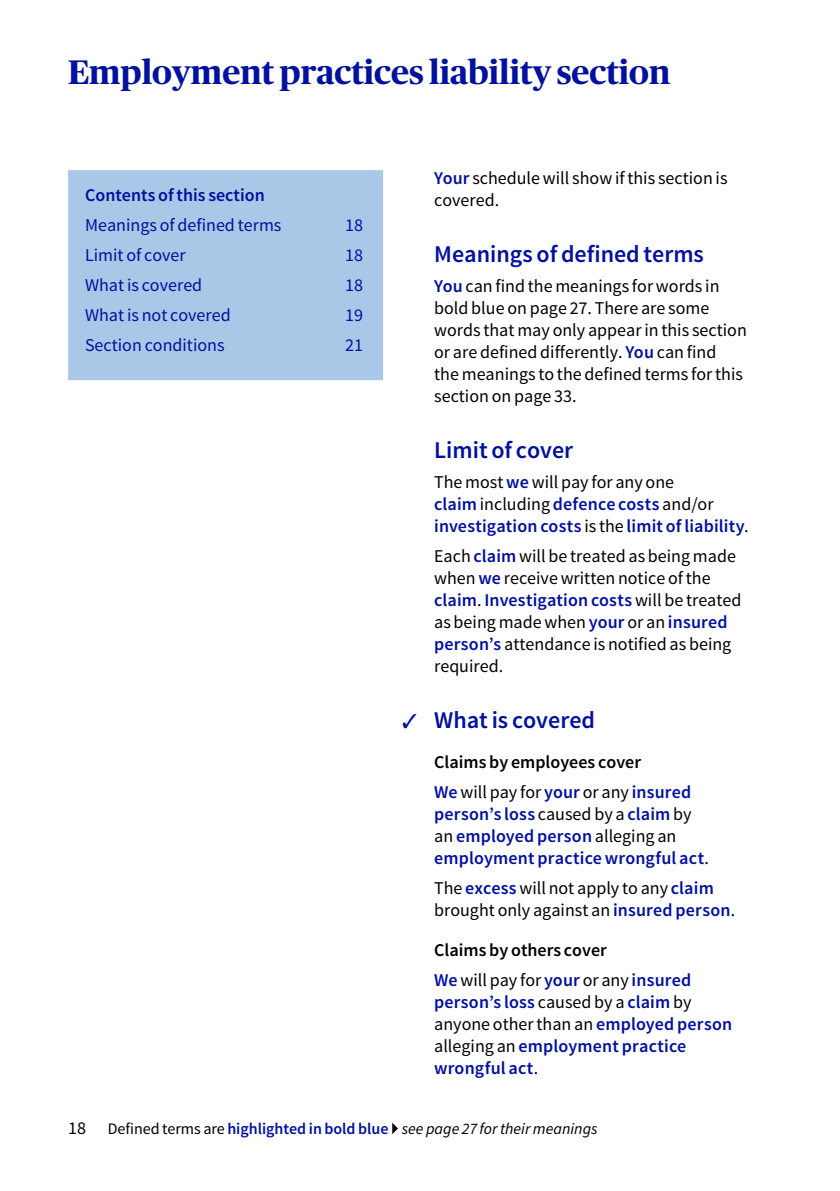
<style>
.page{position:relative;width:840px;height:1191px;background:#fff}
.page>*{position:absolute;margin:0;border:0;box-sizing:border-box;transform-origin:0 0}
.t1{font:700 34px "Publico Headline";color:#00109f}
.t2{font:600 24px "Source Sans Pro";color:#00109f}
.t3{font:18px/22px "Source Sans Pro";color:#000}
.t4{font:600 18px/22px "Source Sans Pro";letter-spacing:.01em;color:#00109f}
.t5{font:600 18px/30px "Source Sans Pro";color:#000}
.t6{font:18px "Source Sans Pro";color:#00109f}
.t7{font:italic 16px "Source Sans Pro";color:#000}
.s1{font-weight:600;color:#00109f}
.s2{font-weight:400;color:#000}
.s3{color:#00109f}
.s4{font-weight:400}
.s5{font-style:normal;font-size:18px}
.s6{font-style:normal}
.s7{font-weight:600;font-style:normal;color:#00109f}
</style>
<div class="page">
<svg style="left:392px;top:1123px;width:6px;height:11px"></svg>
<div style="left:68px;top:170px;width:315px;height:210px;background:#a9c8e7"></div>
<h1 class="t1" style="left:68px;top:48px;width:603px">Employment practices liability section</h1>
<p class="t4" style="left:85px;top:184px;width:181px">Contents of this section</p>
<p class="t6" style="left:85px;top:213px;width:198px">Meanings of defined terms</p>
<p class="t6" style="left:345px;top:213px;width:19px">18</p>
<p class="t6" style="left:85px;top:243px;width:102px">Limit of cover</p>
<p class="t6" style="left:345px;top:243px;width:19px">18</p>
<p class="t6" style="left:85px;top:273px;width:119px">What is covered</p>
<p class="t6" style="left:345px;top:273px;width:19px">18</p>
<p class="t6" style="left:85px;top:303px;width:147px">What is not covered</p>
<p class="t6" style="left:345px;top:303px;width:19px">19</p>
<p class="t6" style="left:85px;top:333px;width:141px">Section conditions</p>
<p class="t6" style="left:345px;top:333px;width:19px">21</p>
<p class="t3" style="left:434px;top:167px;width:295px"><span class="s1">Your</span> schedule will show if this section is covered.</p>
<h2 class="t2" style="left:434px;top:238px;width:271px">Meanings of defined terms</h2>
<p class="t3" style="left:434px;top:275px;width:314px"><span class="s1">You</span> can find the meanings for words in bold blue on page 27. There are some words that may only appear in this section or are defined differently. <span class="s1">You</span> can find<br>the meanings to the defined terms for this section on page 33.</p>
<h2 class="t2" style="left:434px;top:434px;width:140px">Limit of cover</h2>
<p class="t4" style="left:434px;top:471px;width:316px"><span class="s2">The most</span> we <span class="s2">will pay for any one<br></span>claim <span class="s2">including</span> defence costs <span class="s2">and/or </span>investigation costs <span class="s2">is the</span> limit of liability<span class="s2">.</span></p>
<p class="t3" style="left:434px;top:545px;width:309px">Each <span class="s1">claim</span> will be treated as being made when <span class="s1">we</span> receive written notice of the <span class="s1">claim</span>. <span class="s1">Investigation costs</span> will be treated as being made when <span class="s1">your</span> or an <span class="s1">insured person’s</span> attendance is notified as being required.</p>
<h2 class="t2" style="left:434px;top:704px;width:162px">What is covered</h2>
<p class="t5" style="left:434px;top:747px;width:258px">Claims by employees cover<br><span class="s3">We</span> <span class="s4">will pay for</span> <span class="s3">your</span> <span class="s4">or any</span> <span class="s3">insured</span></p>
<p class="t4" style="left:434px;top:803px;width:276px">person’s loss <span class="s2">caused by a</span> claim <span class="s2">by an</span> employed person <span class="s2">alleging an </span>employment practice wrongful act<span class="s2">.</span></p>
<p class="t3" style="left:434px;top:877px;width:302px">The <span class="s1">excess</span> will not apply to any <span class="s1">claim </span>brought only against an <span class="s1">insured person</span>.</p>
<p class="t5" style="left:434px;top:935px;width:258px">Claims by others cover<br><span class="s3">We</span> <span class="s4">will pay for</span> <span class="s3">your</span> <span class="s4">or any</span> <span class="s3">insured</span></p>
<p class="t4" style="left:434px;top:991px;width:299px">person’s loss <span class="s2">caused by a</span> claim <span class="s2">by anyone other than an</span> employed person <span class="s2">alleging an</span> employment practice wrongful act<span class="s2">.</span></p>
<p class="t7" style="left:68px;top:1118px;width:530px"><span class="s5">18</span> <span class="s6">Defined terms are</span> <span class="s7">highlighted in bold blue</span> see page 27 for their meanings</p>
</div>
